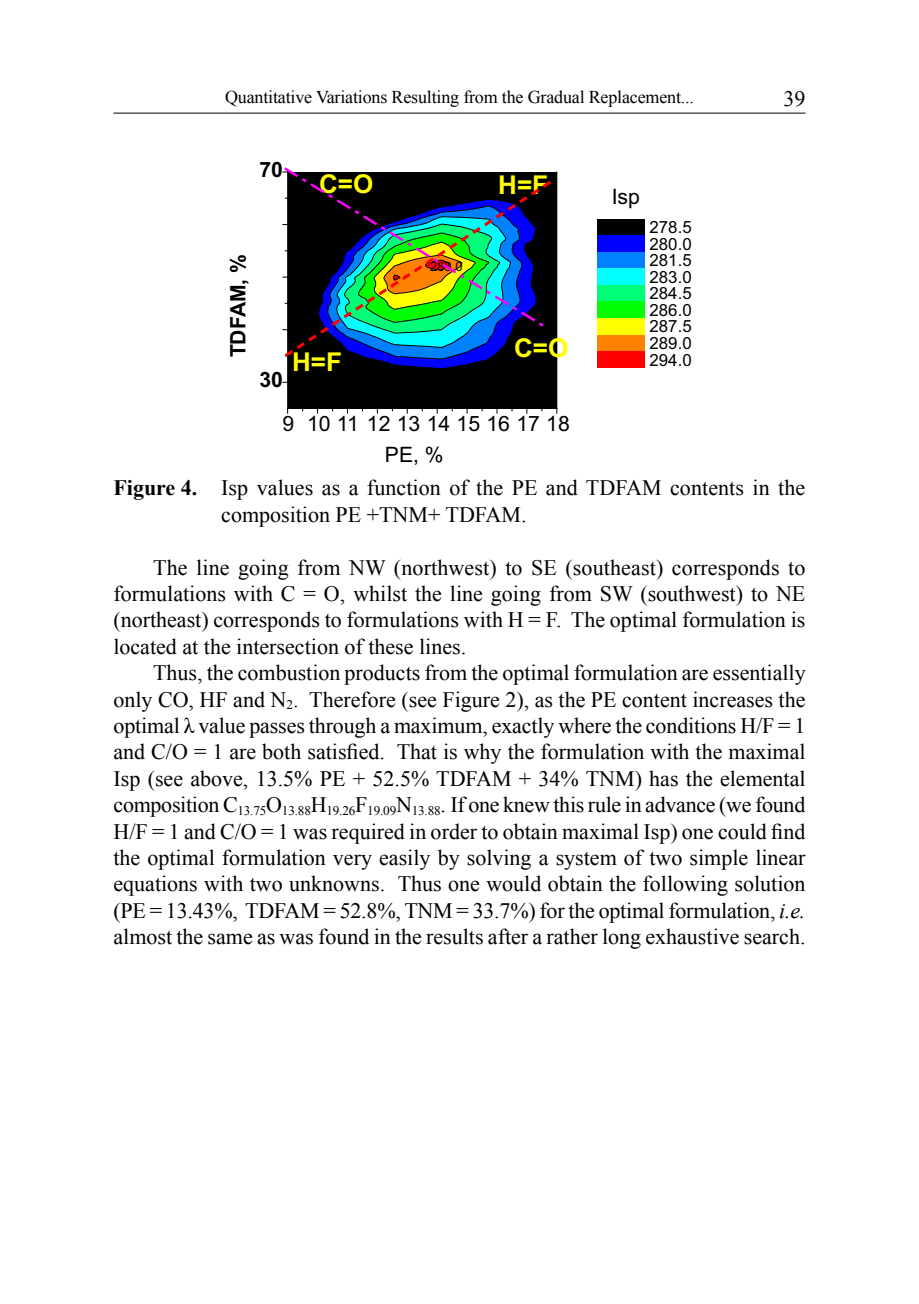
<style>
.page{position:relative;width:919px;height:1304px;background:#fff}
.page>*{position:absolute;margin:0;border:0;box-sizing:border-box;transform-origin:0 0}
.t1{font:700 26px "Arial";color:#ff0}
.t2{font:22px/26.4px "Times New Roman";color:#000;text-align:justify}
.t3{font:21.2px "Arial";color:#000}
.t4{font:700 21.2px "Arial";color:#000}
.t5{font:18px "Times New Roman";letter-spacing:-.01em;color:#000}
.t6{font:16.8px/16.6px "Arial";color:#000;text-align:justify}
.t7{font:13px "Arial";color:#000}
.s1{font-weight:700}
.s2{font-style:italic}
</style>
<div class="page">
<hr style="left:113px;top:113px;width:692px;height:1px;background:#000">
<div style="left:288px;top:172px;width:268px;height:236px;background:#000"></div>
<hr style="left:287px;top:172px;width:1px;height:236px;background:#000">
<hr style="left:556px;top:172px;width:1px;height:236px;background:#000">
<div style="left:597px;top:219px;width:47px;height:16px;background:#000"></div>
<div style="left:597px;top:235px;width:47px;height:17px;background:#00f"></div>
<div style="left:597px;top:252px;width:47px;height:17px;background:#0081ff"></div>
<div style="left:597px;top:269px;width:47px;height:16px;background:#0ff"></div>
<div style="left:597px;top:285px;width:47px;height:17px;background:#00ff78"></div>
<div style="left:597px;top:302px;width:47px;height:16px;background:#0f0"></div>
<div style="left:597px;top:318px;width:47px;height:17px;background:#ff0"></div>
<div style="left:597px;top:335px;width:47px;height:16px;background:#ff8100"></div>
<div style="left:597px;top:351px;width:47px;height:17px;background:#f00"></div>
<svg style="left:282px;top:167px;width:263px;height:202px"></svg>
<p class="t5" style="left:225px;top:85px;width:470px">Quantitative Variations Resulting from the Gradual Replacement...</p>
<p class="t2" style="left:783px;top:85px;width:23px">39</p>
<p class="t4" style="left:259px;top:155px;width:25px">70</p>
<p class="t1" style="left:319px;top:166px;width:56px">C=O</p>
<p class="t1" style="left:498px;top:168px;width:51px">H=F</p>
<p class="t4" style="left:224px;top:357px;width:105px;rotate:-90deg">TDFAM, %</p>
<p class="t4" style="left:259px;top:366px;width:25px">30</p>
<p class="t1" style="left:292px;top:344px;width:51px">H=F</p>
<p class="t7" style="left:430px;top:258px;width:34px">289.0</p>
<p class="t1" style="left:514px;top:330px;width:56px">C=O</p>
<p class="t3" style="left:282px;top:410px;width:289px">9 1011 12131415161718</p>
<p class="t3" style="left:385px;top:441px;width:60px">PE, %</p>
<p class="t3" style="left:611px;top:183px;width:30px">Isp</p>
<p class="t6" style="left:649px;top:219px;width:44px">278.5<br>280.0<br>281.5<br>283.0<br>284.5<br>286.0<br>287.5<br>289.0<br>294.0</p>
<p class="t2" style="left:221px;top:474px;width:585px;text-indent:-108px"><span class="s1">Figure 4.</span> Isp values as a function of the PE and TDFAM contents in the composition PE +TNM+ TDFAM.</p>
<p class="t2" style="left:113px;top:554px;width:693px;text-indent:40px">The line going from NW (northwest) to SE (southeast) corresponds to formulations with C = O, whilst the line going from SW (southwest) to NE (northeast) corresponds to formulations with H = F. The optimal formulation is located at the intersection of these lines.</p>
<p class="t2" style="left:113px;top:659px;width:693px;text-indent:40px">Thus, the combustion products from the optimal formulation are essentially only CO, HF and N<sub>2</sub>. Therefore (see Figure 2), as the PE content increases the optimal λ value passes through a maximum, exactly where the conditions H/F = 1 and C/O = 1 are both satisfied. That is why the formulation with the maximal Isp (see above, 13.5% PE + 52.5% TDFAM + 34% TNM) has the elemental composition С<sub>13.75</sub>O<sub>13.88</sub>H<sub>19.26</sub>F<sub>19.09</sub>N<sub>13.88</sub>. If one knew this rule in advance (we found H/F = 1 and C/O = 1 was required in order to obtain maximal Isp) one could find the optimal formulation very easily by solving a system of two simple linear equations with two unknowns. Thus one would obtain the following solution (PE = 13.43%, TDFAM = 52.8%, TNM = 33.7%) for the optimal formulation, <span class="s2">i.e. </span>almost the same as was found in the results after a rather long exhaustive search.</p>
</div>
